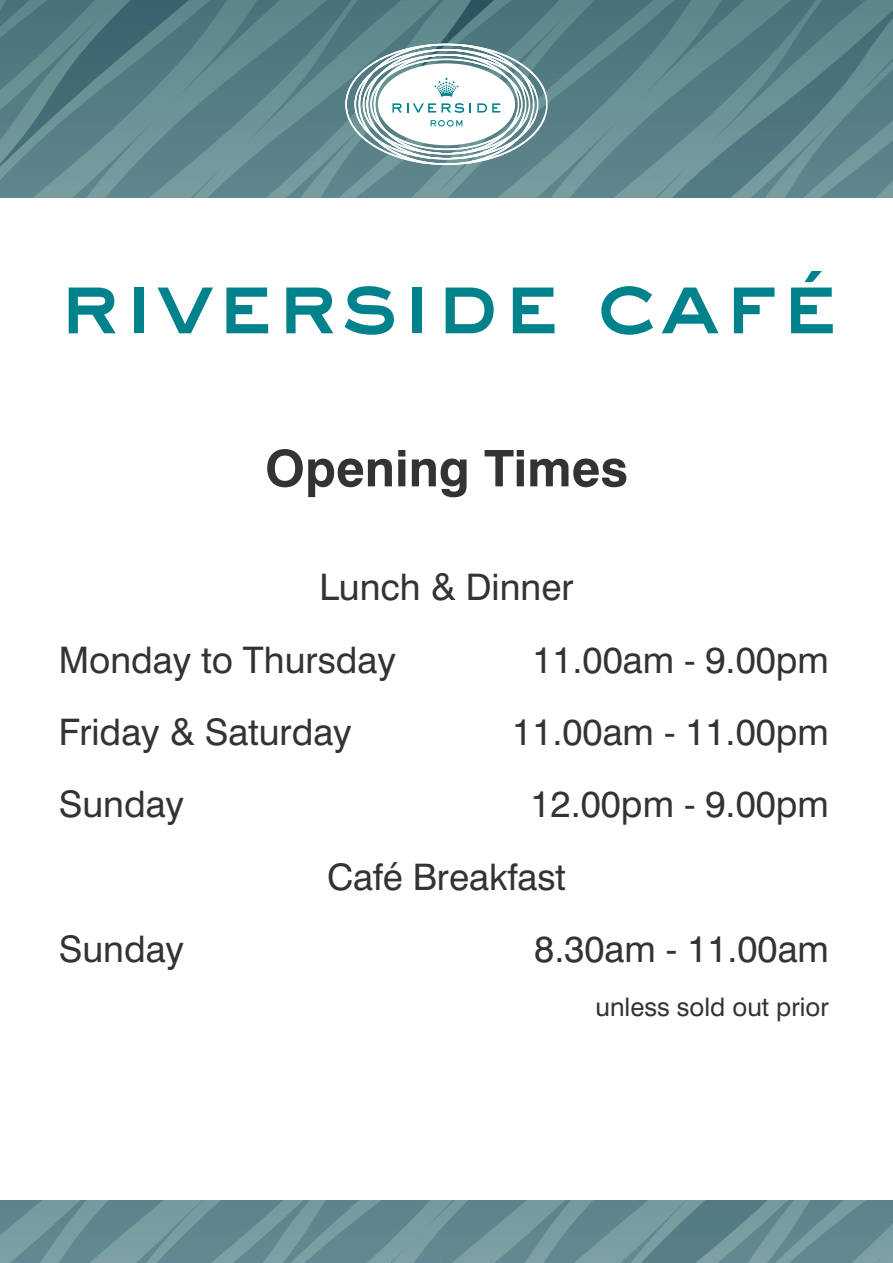
<style>
.page{position:relative;width:893px;height:1263px;background:#fff}
.page>*{position:absolute;margin:0;border:0;box-sizing:border-box;transform-origin:0 0}
.t1{font:800 88.35px "Crown Sackers Gothic";color:#00828c}
.t2{font:700 50.55px "Swiss 721 BT";color:#333}
.t3{font:36.6px "Swiss 721 BT";color:#333}
.t4{font:25.65px "Swiss 721 BT";color:#333}
</style>
<div class="page">
<svg style="left:0;top:1200px;width:893px;height:63px;background:#698f95"></svg>
<svg style="left:0;top:0;width:893px;height:197px;background:#688e93"></svg>
<p class="t1" style="left:58px;top:253px;width:784px">riverside café</p>
<p class="t2" style="left:265px;top:437px;width:364px">Opening Times</p>
<p class="t3" style="left:319px;top:565px;width:256px">Lunch &amp; Dinner</p>
<p class="t3" style="left:59px;top:637px;width:339px">Monday to Thursday</p>
<p class="t3" style="left:532px;top:637px;width:298px">11.00am - 9.00pm</p>
<p class="t3" style="left:59px;top:709px;width:295px">Friday &amp; Saturday</p>
<p class="t3" style="left:512px;top:709px;width:318px">11.00am - 11.00pm</p>
<p class="t3" style="left:59px;top:782px;width:127px">Sunday</p>
<p class="t3" style="left:530px;top:782px;width:300px">12.00pm - 9.00pm</p>
<p class="t3" style="left:327px;top:854px;width:240px">Café Breakfast</p>
<p class="t3" style="left:59px;top:926px;width:127px">Sunday</p>
<p class="t3" style="left:534px;top:926px;width:296px">8.30am - 11.00am</p>
<p class="t4" style="left:595px;top:991px;width:235px">unless sold out prior</p>
</div>
